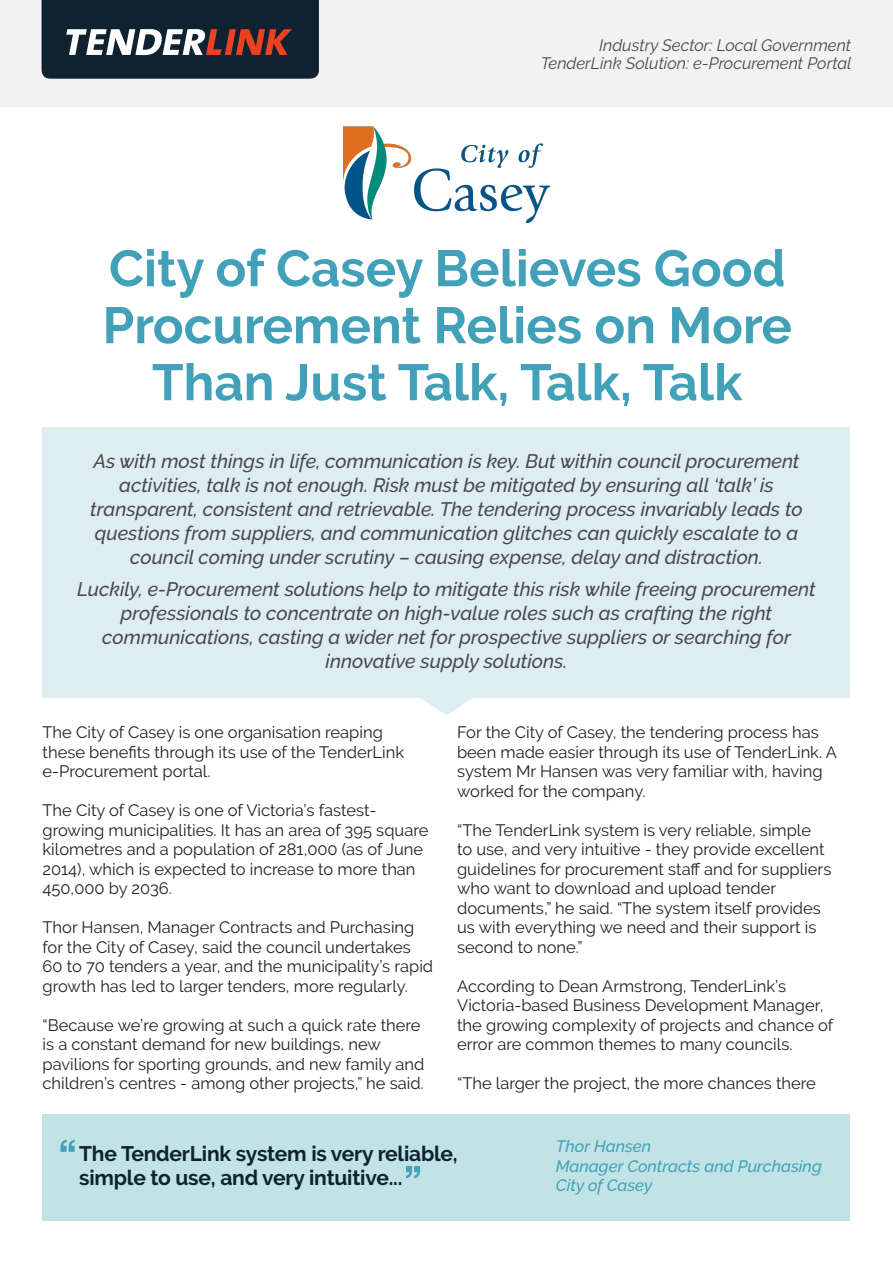
<style>
.page{position:relative;width:893px;height:1263px;background:#fff}
.page>*{position:absolute;margin:0;border:0;box-sizing:border-box;transform-origin:0 0}
.Heading{font:700 51px/57px "Raleway";color:#42a1b9;text-align:center}
.Pullquote{font:700 21px/24px "Raleway";letter-spacing:-.01em;color:#0f2230}
.Highlight{font:italic 500 19.5px/24px "Raleway";color:#48484a;text-align:center}
.t1{font:16.5px/19.5px "Raleway";color:#231f20}
.t2{font:italic 16.5px/18px "Raleway";color:#48484a;text-align:right}
.Quoter_name{font:italic 500 16.5px "Raleway";color:#42a1b9}
</style>
<div class="page">
<div style="left:0;top:0;width:893px;height:106px;background:#f2f2f2"></div>
<svg style="left:42px;top:0;width:277px;height:79px;background:#323943"></svg>
<div style="left:43px;top:427px;width:807px;height:271px;background:#ddedf0"></div>
<div style="left:43px;top:1114px;width:807px;height:106px;background:#c1e3e5"></div>
<svg style="left:421px;top:698px;width:51px;height:17px"></svg>
<svg style="left:60px;top:1140px;width:15px;height:12px"></svg>
<svg style="left:406px;top:1166px;width:14px;height:12px"></svg>
<img style="left:343px;top:126px;width:207px;height:96px">
<p class="t2" style="left:541px;top:36px;width:312px">Industry Sector: Local Government<br>TenderLink Solution: e-Procurement Portal</p>
<p class="Heading" style="left:103px;top:240px;width:691px">City of Casey Believes Good<br>Procurement Relies on More<br>Than Just Talk, Talk, Talk</p>
<p class="Highlight" style="left:90px;top:449px;width:714px">As with most things in life, communication is key. But within council procurement activities, talk is not enough. Risk must be mitigated by ensuring all ‘talk’ is transparent, consistent and retrievable. The tendering process invariably leads to questions from suppliers, and communication glitches can quickly escalate to a council coming under scrutiny – causing expense, delay and distraction.</p>
<p class="Highlight" style="left:77px;top:577px;width:740px">Luckily, e-Procurement solutions help to mitigate this risk while freeing procurement professionals to concentrate on high-value roles such as crafting the right communications, casting a wider net for prospective suppliers or searching for innovative supply solutions.</p>
<p class="t1" style="left:43px;top:723px;width:363px">The City of Casey is one organisation reaping these benefits through its use of the TenderLink e-Procurement portal.</p>
<p class="t1" style="left:43px;top:801px;width:387px">The City of Casey is one of Victoria’s fastest&shy;growing municipalities. It has an area of 395 square kilometres and a population of 281,000 (as of June 2014), which is expected to increase to more than 450,000 by 2036.</p>
<p class="t1" style="left:43px;top:918px;width:392px">Thor Hansen, Manager Contracts and Purchasing for the City of Casey, said the council undertakes 60 to 70 tenders a year, and the municipality’s rapid growth has led to larger tenders, more regularly.</p>
<p class="t1" style="left:43px;top:1015px;width:383px">“Because we’re growing at such a quick rate there is a constant demand for new buildings, new pavilions for sporting grounds, and new family and children’s centres - among other projects,” he said.</p>
<p class="t1" style="left:457px;top:723px;width:381px">For the City of Casey, the tendering process has been made easier through its use of TenderLink. A system Mr Hansen was very familiar with, having worked for the company.</p>
<p class="t1" style="left:457px;top:820px;width:376px">“The TenderLink system is very reliable, simple<br>to use, and very intuitive - they provide excellent guidelines for procurement staff and for suppliers who want to download and upload tender documents,” he said. “The system itself provides us with everything we need and their support is second to none.”</p>
<p class="t1" style="left:457px;top:976px;width:378px">According to Dean Armstrong, TenderLink’s Victoria-based Business Development Manager, the growing complexity of projects and chance of error are common themes to many councils.</p>
<p class="t1" style="left:457px;top:1074px;width:360px">“The larger the project, the more chances there</p>
<p class="Pullquote" style="left:79px;top:1141px;width:380px">The TenderLink system is very reliable, simple to use, and very intuitive...</p>
<p class="Quoter_name" style="left:556px;top:1137px;width:97px">Thor Hansen</p>
<p class="Quoter_name" style="left:556px;top:1156px;width:267px">Manager Contracts and Purchasing</p>
<p class="Quoter_name" style="left:556px;top:1176px;width:98px">City of Casey</p>
</div>
